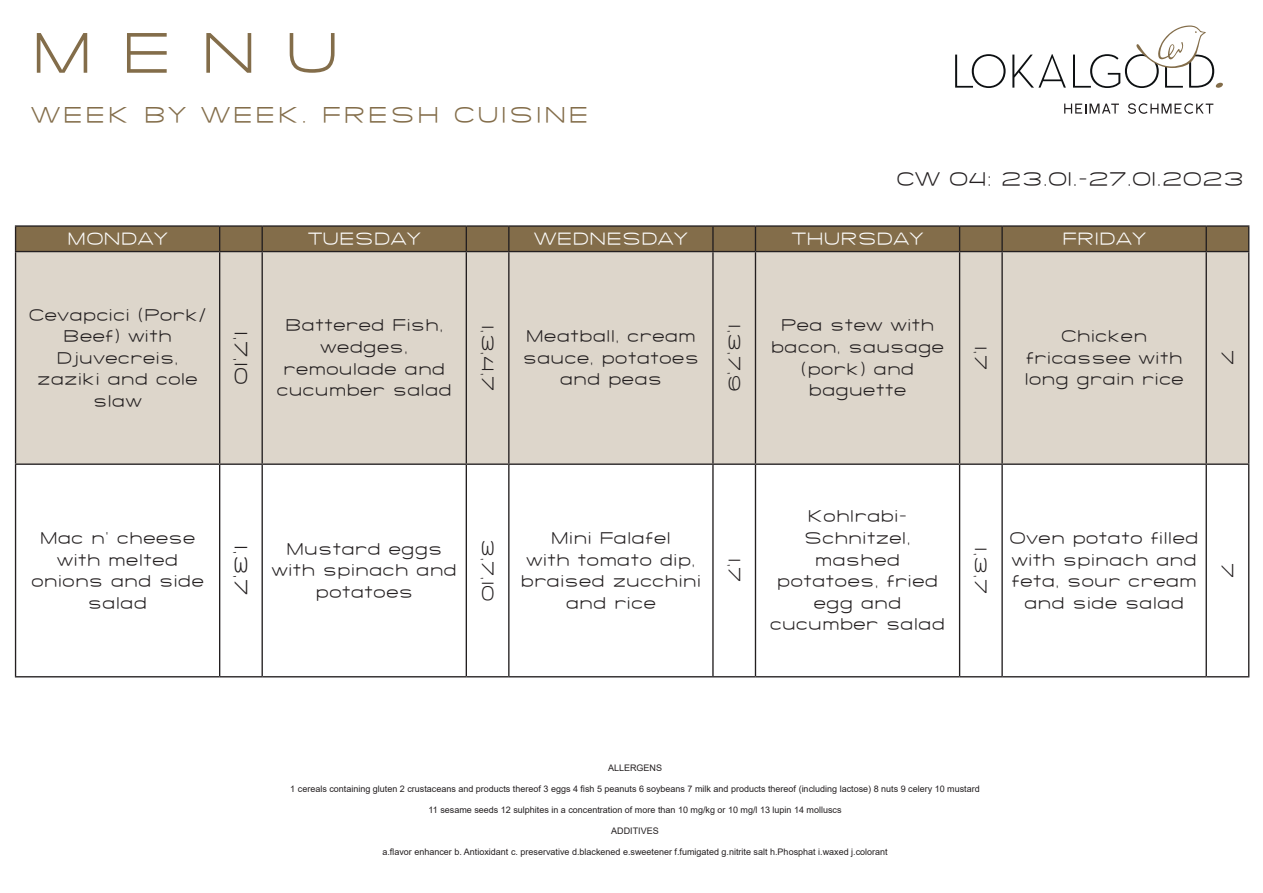
<style>
.page{position:relative;width:1263px;height:893px;background:#fff}
.page>*{position:absolute;margin:0;border:0;box-sizing:border-box;transform-origin:0 0}
.t1{font:300 61.8px "SF Grandezza";color:#836d4a}
.t2{font:300 24.3px "SF Grandezza";letter-spacing:.09em;color:#836d4a}
.t3{font:300 21px "SF Grandezza";color:#231f20}
.t4{font:300 19.5px "SF Grandezza";color:#231f20}
.t5{font:300 18.9px "SF Grandezza";color:#fff}
.t6{font:300 18px/21.6px "SF Grandezza";color:#231f20;text-align:center}
.t7{font:9px "Arial";color:#231f20}
</style>
<div class="page">
<svg style="left:955px;top:54px;width:50px;height:34px"></svg>
<svg style="left:1012px;top:54px;width:54px;height:34px"></svg>
<svg style="left:1073px;top:26px;width:150px;height:62px"></svg>
<svg style="left:1064px;top:104px;width:55px;height:10px"></svg>
<svg style="left:1128px;top:103px;width:85px;height:11px"></svg>
<div style="left:16px;top:252px;width:1232px;height:211px;background:#ddd6cb"></div>
<svg style="left:16px;top:465px;width:945px;height:211px"></svg>
<hr style="left:15px;top:225px;width:205px;height:2px;background:#231f20">
<hr style="left:220px;top:225px;width:42px;height:2px;background:#231f20">
<hr style="left:262px;top:225px;width:204px;height:2px;background:#231f20">
<hr style="left:466px;top:225px;width:43px;height:2px;background:#231f20">
<hr style="left:509px;top:225px;width:204px;height:2px;background:#231f20">
<hr style="left:713px;top:225px;width:42px;height:2px;background:#231f20">
<hr style="left:755px;top:225px;width:204px;height:2px;background:#231f20">
<hr style="left:959px;top:225px;width:43px;height:2px;background:#231f20">
<hr style="left:1002px;top:225px;width:204px;height:2px;background:#231f20">
<hr style="left:1206px;top:225px;width:43px;height:2px;background:#231f20">
<svg style="left:15px;top:226px;width:1234px;height:25px;background:#7e6948"></svg>
<hr style="left:15px;top:251px;width:205px;height:1px;background:#231f20">
<hr style="left:220px;top:251px;width:42px;height:1px;background:#231f20">
<hr style="left:262px;top:251px;width:204px;height:1px;background:#231f20">
<hr style="left:466px;top:251px;width:43px;height:1px;background:#231f20">
<hr style="left:509px;top:251px;width:204px;height:1px;background:#231f20">
<hr style="left:713px;top:251px;width:42px;height:1px;background:#231f20">
<hr style="left:755px;top:251px;width:204px;height:1px;background:#231f20">
<hr style="left:959px;top:251px;width:43px;height:1px;background:#231f20">
<hr style="left:1002px;top:251px;width:204px;height:1px;background:#231f20">
<hr style="left:1206px;top:251px;width:43px;height:1px;background:#231f20">
<hr style="left:15px;top:676px;width:205px;height:1px;background:#231f20">
<hr style="left:220px;top:676px;width:42px;height:1px;background:#231f20">
<hr style="left:262px;top:676px;width:204px;height:1px;background:#231f20">
<hr style="left:466px;top:676px;width:43px;height:1px;background:#231f20">
<hr style="left:509px;top:676px;width:204px;height:1px;background:#231f20">
<hr style="left:713px;top:676px;width:42px;height:1px;background:#231f20">
<hr style="left:755px;top:676px;width:204px;height:1px;background:#231f20">
<hr style="left:959px;top:676px;width:43px;height:1px;background:#231f20">
<hr style="left:1002px;top:676px;width:204px;height:1px;background:#231f20">
<hr style="left:1206px;top:676px;width:43px;height:1px;background:#231f20">
<hr style="left:15px;top:252px;width:1px;height:211px;background:#231f20">
<hr style="left:219px;top:252px;width:1px;height:211px;background:#231f20">
<hr style="left:261px;top:252px;width:2px;height:211px;background:#231f20">
<hr style="left:466px;top:252px;width:1px;height:211px;background:#231f20">
<hr style="left:15px;top:463px;width:205px;height:2px;background:#231f20">
<hr style="left:15px;top:465px;width:1px;height:211px;background:#231f20">
<hr style="left:220px;top:463px;width:42px;height:2px;background:#231f20">
<hr style="left:219px;top:465px;width:1px;height:211px;background:#231f20">
<hr style="left:262px;top:463px;width:204px;height:2px;background:#231f20">
<hr style="left:261px;top:465px;width:2px;height:211px;background:#231f20">
<hr style="left:466px;top:463px;width:43px;height:2px;background:#231f20">
<hr style="left:509px;top:463px;width:204px;height:2px;background:#231f20">
<hr style="left:508px;top:465px;width:1px;height:211px;background:#231f20">
<hr style="left:713px;top:463px;width:42px;height:2px;background:#231f20">
<hr style="left:712px;top:465px;width:2px;height:211px;background:#231f20">
<hr style="left:755px;top:463px;width:204px;height:2px;background:#231f20">
<hr style="left:959px;top:463px;width:43px;height:2px;background:#231f20">
<hr style="left:959px;top:465px;width:1px;height:211px;background:#231f20">
<hr style="left:1002px;top:463px;width:204px;height:2px;background:#231f20">
<hr style="left:1001px;top:465px;width:2px;height:211px;background:#231f20">
<hr style="left:1206px;top:463px;width:43px;height:2px;background:#231f20">
<hr style="left:508px;top:252px;width:1px;height:211px;background:#231f20">
<hr style="left:712px;top:252px;width:2px;height:211px;background:#231f20">
<hr style="left:755px;top:252px;width:1px;height:211px;background:#231f20">
<hr style="left:959px;top:252px;width:1px;height:211px;background:#231f20">
<hr style="left:1001px;top:252px;width:2px;height:211px;background:#231f20">
<hr style="left:1205px;top:252px;width:2px;height:211px;background:#231f20">
<hr style="left:1248px;top:252px;width:1px;height:211px;background:#231f20">
<hr style="left:466px;top:465px;width:1px;height:211px;background:#231f20">
<hr style="left:755px;top:465px;width:1px;height:211px;background:#231f20">
<hr style="left:1205px;top:465px;width:2px;height:211px;background:#231f20">
<hr style="left:1248px;top:465px;width:1px;height:211px;background:#231f20">
<h1 class="t1" style="left:31px;top:12px;width:310px">MENU</h1>
<h2 class="t2" style="left:31px;top:99px;width:559px">WEEK BY WEEK. FRESH CUISINE</h2>
<p class="t3" style="left:896px;top:165px;width:349px">CW 04: 23.01.-27.01.2023</p>
<p class="t5" style="left:67px;top:226px;width:102px">MONDAY</p>
<p class="t5" style="left:308px;top:226px;width:115px">TUESDAY</p>
<p class="t5" style="left:534px;top:226px;width:156px">WEDNESDAY</p>
<p class="t5" style="left:791px;top:226px;width:133px">THURSDAY</p>
<p class="t5" style="left:1062px;top:226px;width:85px">FRIDAY</p>
<p class="t6" style="left:29px;top:303px;width:179px">Cevapcici (Pork/<br>Beef) with<br>Djuvecreis, zaziki and cole slaw</p>
<p class="t4" style="left:254px;top:331px;width:55px;rotate:90deg">1,7,10</p>
<p class="t6" style="left:277px;top:314px;width:177px">Battered Fish, wedges, remoulade and cucumber salad</p>
<p class="t6" style="left:499px;top:325px;width:68px;rotate:90deg">1,3,4,7</p>
<p class="t6" style="left:523px;top:325px;width:178px">Meatball, cream sauce, potatoes and peas</p>
<p class="t6" style="left:746px;top:324px;width:69px;rotate:90deg">1,3,7,9</p>
<p class="t6" style="left:771px;top:314px;width:175px">Pea stew with bacon, sausage (pork) and baguette</p>
<p class="t6" style="left:992px;top:346px;width:25px;rotate:90deg">1,7</p>
<p class="t6" style="left:1024px;top:325px;width:161px">Chicken fricassee with long grain rice</p>
<p class="t6" style="left:1239px;top:350px;width:16px;rotate:90deg">7</p>
<p class="t6" style="left:31px;top:527px;width:174px">Mac n‘ cheese with melted onions and side salad</p>
<p class="t4" style="left:254px;top:545px;width:52px;rotate:90deg">1,3,7</p>
<p class="t6" style="left:271px;top:537px;width:187px">Mustard eggs with spinach and potatoes</p>
<p class="t6" style="left:499px;top:539px;width:64px;rotate:90deg">3,7,10</p>
<p class="t6" style="left:520px;top:527px;width:182px">Mini Falafel<br>with tomato dip, braised zucchini and rice</p>
<p class="t6" style="left:746px;top:558px;width:25px;rotate:90deg">1,7</p>
<p class="t6" style="left:770px;top:505px;width:177px">Kohlrabi-<br>Schnitzel, mashed potatoes, fried egg and cucumber salad</p>
<p class="t6" style="left:992px;top:547px;width:48px;rotate:90deg">1,3,7</p>
<p class="t6" style="left:1010px;top:527px;width:191px">Oven potato filled with spinach and feta, sour cream and side salad</p>
<p class="t6" style="left:1239px;top:563px;width:16px;rotate:90deg">7</p>
<p class="t7" style="left:608px;top:762px;width:56px">ALLERGENS</p>
<p class="t7" style="left:290px;top:783px;width:691px">1 cereals containing gluten 2 crustaceans and products thereof 3 eggs 4 fish 5 peanuts 6 soybeans 7 milk and products thereof (including lactose) 8 nuts 9 celery 10 mustard</p>
<p class="t7" style="left:428px;top:804px;width:415px">11 sesame seeds 12 sulphites in a concentration of more than 10 mg/kg or 10 mg/l 13 lupin 14 molluscs</p>
<p class="t7" style="left:611px;top:825px;width:49px">ADDITIVES</p>
<p class="t7" style="left:382px;top:846px;width:507px">a.flavor enhancer b. Antioxidant c. preservative d.blackened e.sweetener f.fumigated g.nitrite salt h.Phosphat i.waxed j.colorant</p>
</div>
